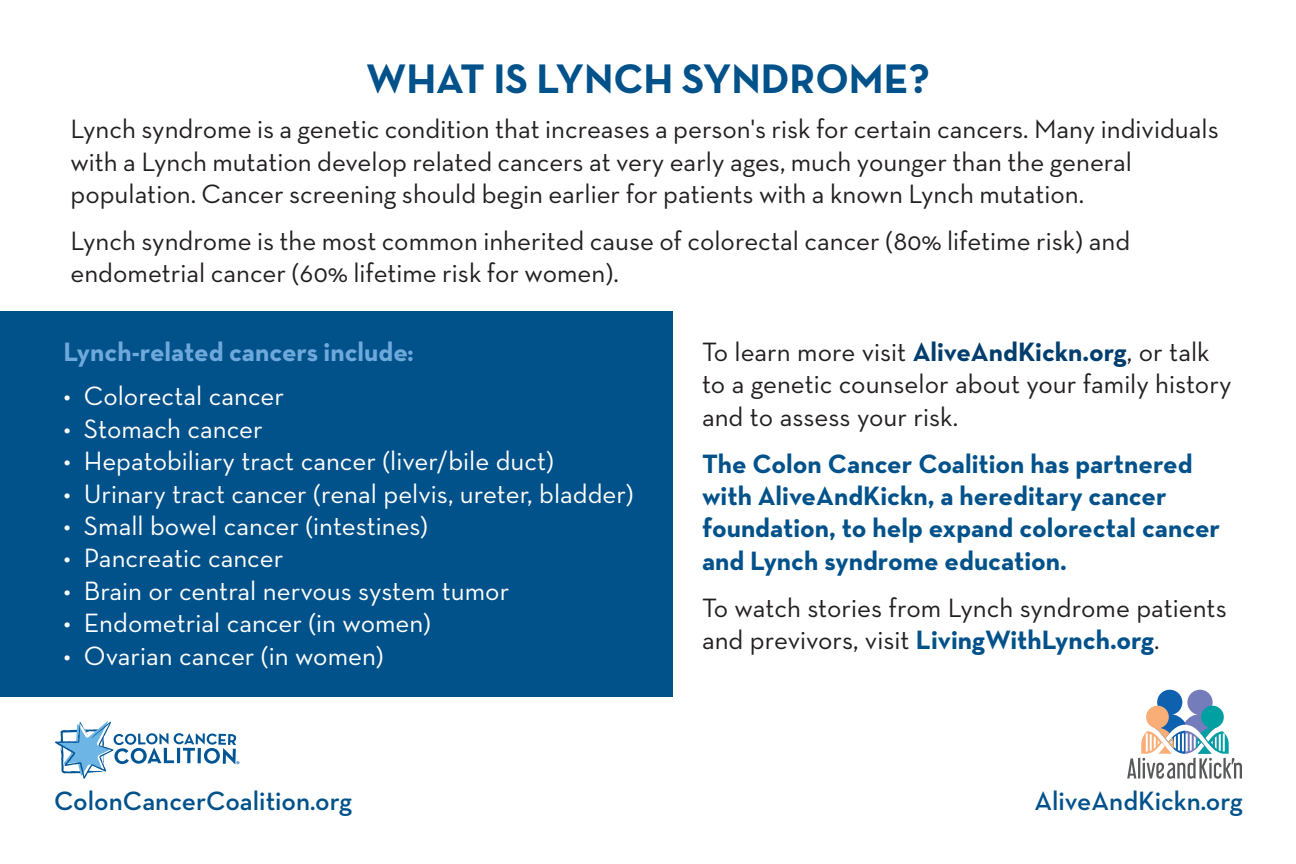
<style>
.page{position:relative;width:1296px;height:864px;background:#fff}
.page>*{position:absolute;margin:0;border:0;box-sizing:border-box;transform-origin:0 0}
.t1{font:700 42px "Neutra Text TF";color:#01518a}
.t2{font:27px/32.4px "Neutra Text TF";color:#231f20}
.t3{font:27px "Neutra Text Exp";color:#fff}
.t4{font:27px/32.4px "Neutra Text Exp";color:#231f20}
.t5{font:700 27px/32.4px "Neutra Text Exp";color:#01518a}
.t6{font:600 27px "Neutra Text TF";color:#01518a}
.t7{font:700 27px "Neutra Text TF";color:#6fa9db}
.s1{font-weight:700;color:#013d6d}
.s2{font-weight:700;color:#01518a}
</style>
<div class="page">
<div style="left:1187px;top:690px;width:26px;height:25px;background:#757cbc;border-radius:50%"></div>
<div style="left:1157px;top:690px;width:25px;height:25px;background:#0d61af;border-radius:50%"></div>
<div style="left:1201px;top:706px;width:23px;height:22px;background:#00a0a2;border-radius:50%"></div>
<div style="left:1146px;top:706px;width:23px;height:22px;background:#f9ae77;border-radius:50%"></div>
<svg style="left:1127px;top:714px;width:115px;height:65px"></svg>
<div style="left:0;top:311px;width:673px;height:385px;background:#01518a"></div>
<svg style="left:55px;top:721px;width:184px;height:58px"></svg>
<h1 class="t1" style="left:366px;top:53px;width:565px">WHAT IS LYNCH SYNDROME?</h1>
<p class="t2" style="left:70px;top:113px;width:1150px">Lynch syndrome is a genetic condition that increases a person's risk for certain cancers. Many individuals with a Lynch mutation develop related cancers at very early ages, much younger than the general population. Cancer screening should begin earlier for patients with a known Lynch mutation.</p>
<p class="t2" style="left:70px;top:224px;width:1061px">Lynch syndrome is the most common inherited cause of colorectal cancer (80% lifetime risk) and endometrial cancer (60% lifetime risk for women).</p>
<p class="t7" style="left:64px;top:335px;width:351px">Lynch-related cancers include:</p>
<p class="t3" style="left:64px;top:379px;width:222px">• Colorectal cancer</p>
<p class="t3" style="left:64px;top:412px;width:201px">• Stomach cancer</p>
<p class="t3" style="left:64px;top:444px;width:492px">• Hepatobiliary tract cancer (liver/bile duct)</p>
<p class="t3" style="left:64px;top:477px;width:572px">• Urinary tract cancer (renal pelvis, ureter, bladder)</p>
<p class="t3" style="left:64px;top:509px;width:366px">• Small bowel cancer (intestines)</p>
<p class="t3" style="left:64px;top:541px;width:221px">• Pancreatic cancer</p>
<p class="t3" style="left:64px;top:574px;width:447px">• Brain or central nervous system tumor</p>
<p class="t3" style="left:64px;top:606px;width:369px">• Endometrial cancer (in women)</p>
<p class="t3" style="left:64px;top:639px;width:322px">• Ovarian cancer (in women)</p>
<p class="t4" style="left:702px;top:335px;width:531px">To learn more visit <span class="s1">AliveAndKickn.org</span>, or talk to a genetic counselor about your family history and to assess your risk.</p>
<p class="t5" style="left:702px;top:447px;width:520px">The Colon Cancer Coalition has partnered with AliveAndKickn, a hereditary cancer foundation, to help expand colorectal cancer and Lynch syndrome education.</p>
<p class="t4" style="left:702px;top:591px;width:526px">To watch stories from Lynch syndrome patients and previvors, visit <span class="s2">LivingWithLynch.org</span>.</p>
<p class="t6" style="left:54px;top:784px;width:300px">ColonCancerCoalition.org</p>
<p class="t6" style="left:1035px;top:784px;width:210px">AliveAndKickn.org</p>
</div>
